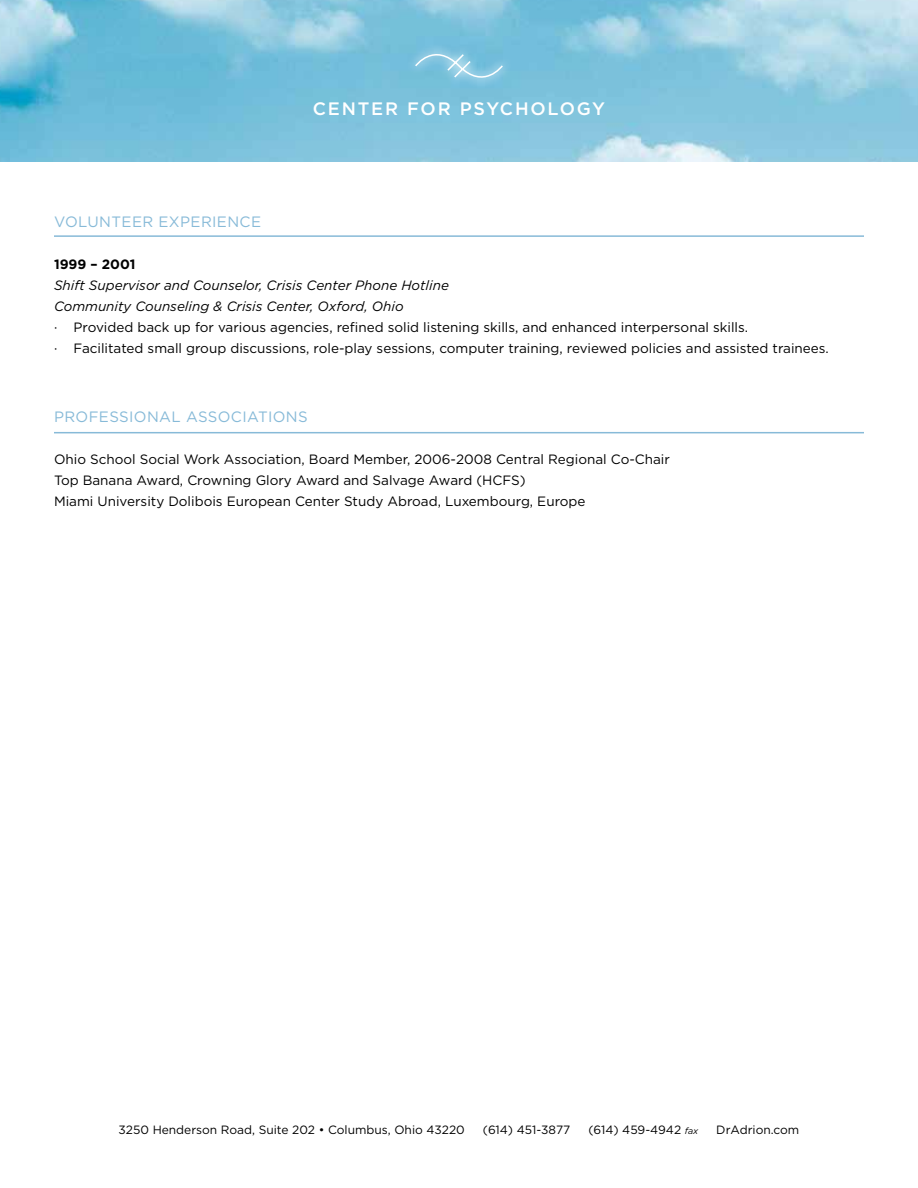
<style>
.page{position:relative;width:918px;height:1188px;background:#fff}
.page>*{position:absolute;margin:0;border:0;box-sizing:border-box;transform-origin:0 0}
.t1{font:500 18px "Gotham";letter-spacing:.1em;color:#fff}
.t2{font:15px "Gotham";letter-spacing:.025em;color:#87bad8}
.t3{font:13.5px/21px "Gotham";color:#000}
.t4{font:italic 13.5px/21px "Gotham";color:#000}
.t5{font:700 13.5px "Gotham";color:#000}
.t6{font:12px "Gotham";color:#000}
.s1{font-style:italic;font-size:9px}
</style>
<div class="page">
<img style="left:0;top:0;width:918px;height:162px">
<div style="left:406px;top:44px;width:106px;height:44px;background:#75bfdb"></div>
<svg style="left:414px;top:41px;width:90px;height:52px"></svg>
<hr style="left:54px;top:235px;width:810px;height:2px;background:#87bad8">
<hr style="left:54px;top:432px;width:810px;height:1px;background:#87bad8">
<h1 class="t1" style="left:313px;top:98px;width:294px">CENTER FOR PSYCHOLOGY</h1>
<p class="t2" style="left:54px;top:213px;width:209px">VOLUNTEER EXPERIENCE</p>
<p class="t5" style="left:54px;top:256px;width:83px">1999 – 2001</p>
<p class="t4" style="left:54px;top:275px;width:397px">Shift Supervisor and Counselor, Crisis Center Phone Hotline<br>Community Counseling &amp; Crisis Center, Oxford, Ohio</p>
<p class="t3" style="left:54px;top:316px;width:776px">· Provided back up for various agencies, refined solid listening skills, and enhanced interpersonal skills.<br>· Facilitated small group discussions, role-play sessions, computer training, reviewed policies and assisted trainees.</p>
<p class="t2" style="left:54px;top:408px;width:22px">Professional</p>
<p class="t2" style="left:186px;top:408px;width:23px">Associations</p>
<p class="t3" style="left:54px;top:448px;width:618px">Ohio School Social Work Association, Board Member, 2006-2008 Central Regional Co-Chair<br>Top Banana Award, Crowning Glory Award and Salvage Award (HCFS)<br>Miami University Dolibois European Center Study Abroad, Luxembourg, Europe</p>
<p class="t6" style="left:119px;top:1123px;width:348px">3250 Henderson Road, Suite 202 • Columbus, Ohio 43220</p>
<p class="t6" style="left:483px;top:1123px;width:89px">(614) 451-3877</p>
<p class="t6" style="left:588px;top:1123px;width:111px">(614) 459-4942 <span class="s1">fax</span></p>
<p class="t6" style="left:716px;top:1123px;width:85px">DrAdrion.com</p>
</div>
